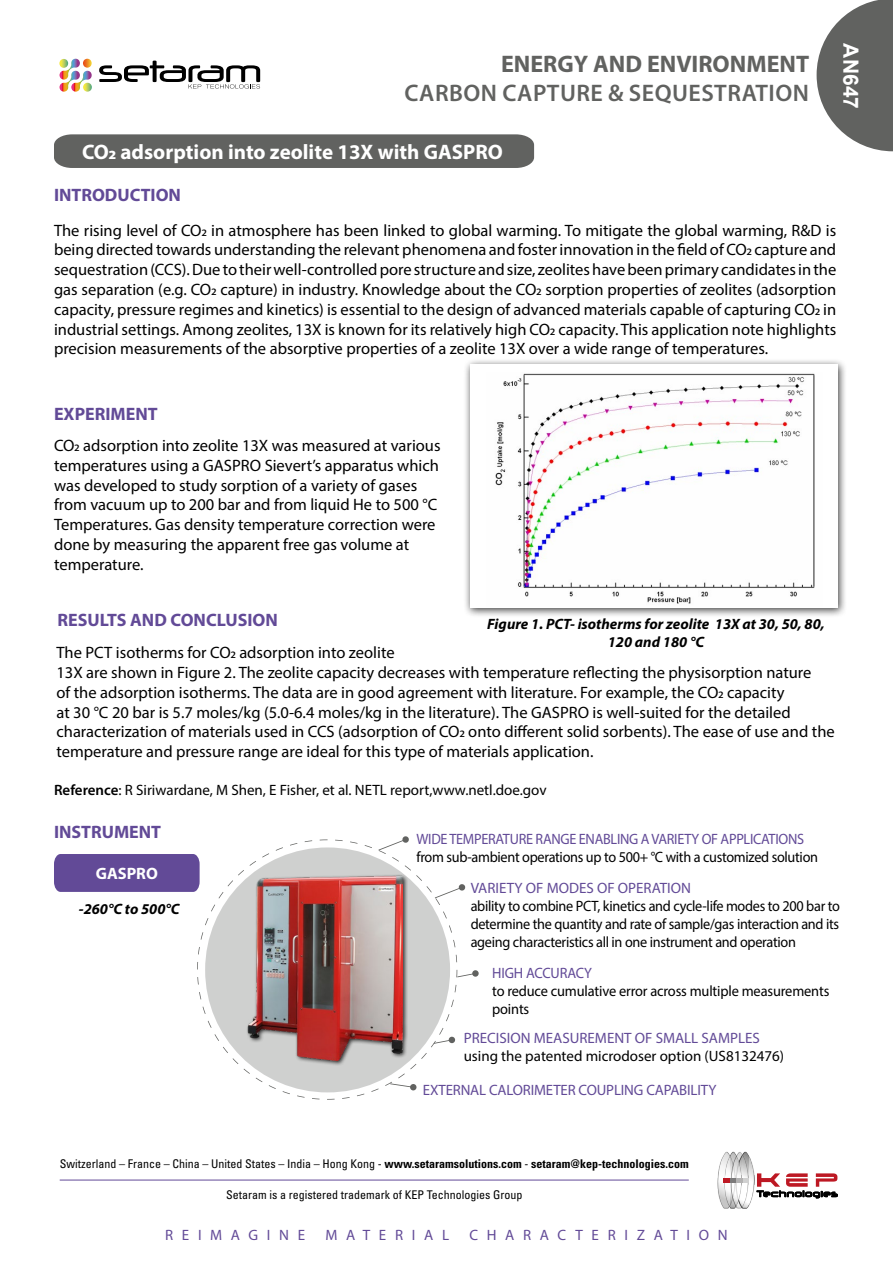
<style>
.page{position:relative;width:893px;height:1263px;background:#fff}
.page>*{position:absolute;margin:0;border:0;box-sizing:border-box;transform-origin:0 0}
.t1{font:600 24px "Myriad Pro";letter-spacing:.02em;color:#616260}
.t2{font:700 24px "Myriad Pro";color:#616260}
.t3{font:700 21px "Myriad Pro";color:#fff}
.t4{font:700 21px "Arial";letter-spacing:.01em;color:#fff}
.t5{font:700 18px "Myriad Pro";color:#624a97}
.t6{font:16.5px/19.8px "Myriad Pro";color:#000}
.t7{font:700 16.5px "Myriad Pro";color:#fff}
.t8{font:15px/18px "Myriad Pro";letter-spacing:-.01em;color:#000;text-align:justify;scale:.95 1}
.t9{font:15px "Myriad Pro";letter-spacing:-.01em;color:#000}
.t10{font:15px "Myriad Pro";letter-spacing:-.005em;color:#624a97}
.t11{font:italic 700 15px/18px "Myriad Pro";color:#000;text-align:center}
.t12{font:15px/18px "Myriad Pro";letter-spacing:-.01em;color:#000;scale:.96 1}
.t13{font:15px "Myriad Pro";letter-spacing:-.005em;color:#624a97;scale:.95 1}
.t14{font:15px "Myriad Pro";letter-spacing:.58em;color:#624a97}
.t15{font:15px "Myriad Pro";letter-spacing:-.005em;color:#624a97;scale:.96 1}
.t16{font:condensed 12px "Univers LT Std";color:#000}
.s1{font-weight:600}
.s2{font-weight:700}
</style>
<div class="page">
<svg style="left:817px;top:0;width:76px;height:151px"></svg>
<div style="left:54px;top:134px;width:480px;height:34px;background:#616260"></div>
<svg style="left:59px;top:59px;width:33px;height:33px"></svg>
<svg style="left:99px;top:61px;width:161px;height:28px"></svg>
<div style="left:463px;top:358px;width:384px;height:259px;background:#000;opacity:.75"></div>
<div style="left:470px;top:365px;width:368px;height:243px;background:#fff"></div>
<img style="left:495px;top:373px;width:320px;height:231px">
<img style="left:730px;top:1151px;width:18px;height:58px">
<svg style="left:717px;top:1152px;width:121px;height:56px"></svg>
<hr style="left:60px;top:1180px;width:629px;height:1px;background:#624a97">
<div style="left:54px;top:854px;width:143px;height:38px;background:#624a97"></div>
<svg style="left:457px;top:884px;width:9px;height:7px"></svg>
<svg style="left:197px;top:839px;width:260px;height:261px"></svg>
<div style="left:246px;top:874px;width:162px;height:193px;background:#000;opacity:.75"></div>
<img style="left:236px;top:872px;width:167px;height:195px">
<svg style="left:457px;top:973px;width:15px;height:4px"></svg>
<div style="left:472px;top:970px;width:7px;height:7px;background:#616260;border-radius:3px"></div>
<svg style="left:390px;top:1083px;width:23px;height:5px"></svg>
<div style="left:410px;top:1084px;width:7px;height:7px;background:#616260;border-radius:50%"></div>
<svg style="left:378px;top:836px;width:31px;height:14px"></svg>
<h1 class="t2" style="left:501px;top:48px;width:310px">ENERGY AND ENVIRONMENT</h1>
<h1 class="t1" style="left:405px;top:77px;width:406px">CARBON CAPTURE &amp; SEQUESTRATION</h1>
<p class="t3" style="left:82px;top:138px;width:422px">CO2 adsorption into zeolite 13X with GASPRO</p>
<p class="t5" style="left:54px;top:183px;width:129px">INTRODUCTION</p>
<p class="t4" style="left:866px;top:43px;width:68px;rotate:90deg">AN647</p>
<p class="t6" style="left:54px;top:220px;width:784px;text-align:justify">The rising level of CO2 in atmosphere has been linked to global warming. To mitigate the global warming, R&amp;D is being directed towards understanding the relevant phenomena and foster innovation in the field of CO2 capture and sequestration (CCS). Due to their well-controlled pore structure and size, zeolites have been primary candidates in the gas separation (e.g. CO2 capture) in industry. Knowledge about the CO2 sorption properties of zeolites (adsorption capacity, pressure regimes and kinetics) is essential to the design of advanced materials capable of capturing CO2 in industrial settings. Among zeolites, 13X is known for its relatively high CO2 capacity. This application note highlights precision measurements of the absorptive properties of a zeolite 13X over a wide range of temperatures.</p>
<p class="t5" style="left:54px;top:402px;width:105px">EXPERIMENT</p>
<p class="t6" style="left:54px;top:435px;width:388px">CO2 adsorption into zeolite 13X was measured at various temperatures using a GASPRO Sievert’s apparatus which was developed to study sorption of a variety of gases from vacuum up to 200 bar and from liquid He to 500 °C Temperatures. Gas density temperature correction were done by measuring the apparent free gas volume at temperature.</p>
<p class="t5" style="left:57px;top:608px;width:222px">RESULTS AND CONCLUSION</p>
<p class="t11" style="left:487px;top:614px;width:339px">Figure 1. PCT- isotherms for zeolite 13X at 30, 50, 80,<br>120 and 180 °C</p>
<p class="t6" style="left:56px;top:642px;width:780px">The PCT isotherms for CO2 adsorption into zeolite<br>13X are shown in Figure 2. The zeolite capacity decreases with temperature reflecting the physisorption nature<br>of the adsorption isotherms. The data are in good agreement with literature. For example, the CO2 capacity<br>at 30 °C 20 bar is 5.7 moles/kg (5.0-6.4 moles/kg in the literature). The GASPRO is well-suited for the detailed characterization of materials used in CCS (adsorption of CO2 onto different solid sorbents). The ease of use and the temperature and pressure range are ideal for this type of materials application.</p>
<p class="t9" style="left:54px;top:780px;width:494px"><span class="s1">Reference</span>: R Siriwardane, M Shen, E Fisher, et al. NETL report,www.netl.doe.gov</p>
<p class="t5" style="left:54px;top:821px;width:109px">INSTRUMENT</p>
<p class="t7" style="left:96px;top:863px;width:64px">GASPRO</p>
<p class="t11" style="left:79px;top:900px;width:102px">-260°C to 500°C</p>
<p class="t13" style="left:416px;top:829px;width:410px">WIDE TEMPERATURE RANGE ENABLING A VARIETY OF APPLICATIONS</p>
<p class="t8" style="left:416px;top:847px;width:424px">from sub-ambient operations up to 500+ °C with a customized solution</p>
<p class="t10" style="left:471px;top:878px;width:222px">VARIETY OF MODES OF OPERATION</p>
<p class="t8" style="left:471px;top:896px;width:390px">ability to combine PCT, kinetics and cycle-life modes to 200 bar to determine the quantity and rate of sample/gas interaction and its ageing characteristics all in one instrument and operation</p>
<p class="t15" style="left:492px;top:963px;width:105px">HIGH ACCURACY</p>
<p class="t12" style="left:492px;top:981px;width:353px">to reduce cumulative error across multiple measurements points</p>
<p class="t10" style="left:464px;top:1028px;width:298px">PRECISION MEASUREMENT OF SMALL SAMPLES</p>
<p class="t9" style="left:464px;top:1046px;width:322px">using the patented microdoser option (US8132476)</p>
<p class="t10" style="left:423px;top:1081px;width:295px">EXTERNAL CALORIMETER COUPLING CAPABILITY</p>
<p class="t16" style="left:60px;top:1156px;width:631px">Switzerland – France – China – United States – India – Hong Kong - <span class="s2">www.setaramsolutions.com</span> - <span class="s2">setaram@kep-technologies.com</span></p>
<p class="t16" style="left:226px;top:1187px;width:298px">Setaram is a registered trademark of KEP Technologies Group</p>
<p class="t14" style="left:165px;top:1225px;width:142px">REIMAGINE</p>
<p class="t14" style="left:325px;top:1225px;width:125px">MATERIAL</p>
<p class="t14" style="left:469px;top:1225px;width:260px">CHARACTERIZATION</p>
</div>
